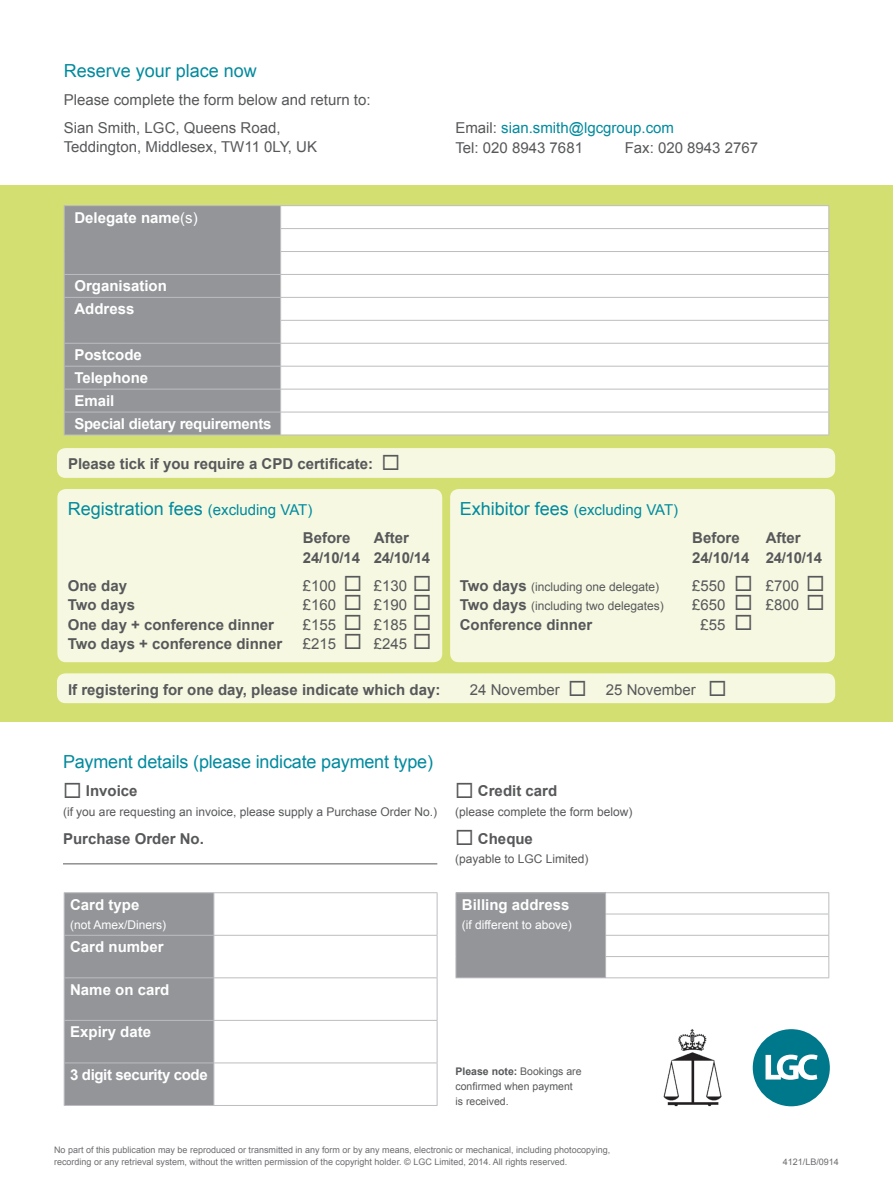
<style>
.page{position:relative;width:893px;height:1187px;background:#fff}
.page>*{position:absolute;margin:0;border:0;box-sizing:border-box;transform-origin:0 0}
.t1{font:18px "Arial";letter-spacing:-.01em;color:#008a9e}
.t2{font:700 15px/19.5px "Arial";color:#57585a}
.t3{font:15px/27.9px "Arial";color:#57585a}
.t4{font:700 15px/23px "Arial";color:#fff}
.t5{font:15px/19.5px "Arial";color:#008a9e}
.t6{font:700 15px/23px "Arial";letter-spacing:-.02em;color:#fff}
.t7{font:700 15px "Arial";letter-spacing:-.025em;color:#fff}
.t8{font:12px "Arial";color:#57585a}
.t9{font:12px "Arial";color:#fff}
.t10{font:10.5px/15px "Arial";color:#57585a}
.t11{font:9px/12px "Arial";color:#6c6d70}
.s1{font-weight:400}
.s2{font-size:15px}
.s3{color:#57585a}
.s4{font-size:18px}
.s5{font-weight:700;font-size:15px}
.s6{font-weight:700}
</style>
<div class="page">
<div style="left:65px;top:893px;width:148px;height:211px;background:#939598"></div>
<hr style="left:64px;top:892px;width:150px;height:1px;background:#bcbdc0">
<hr style="left:64px;top:893px;width:1px;height:41px;background:#bcbdc0">
<hr style="left:214px;top:892px;width:223px;height:1px;background:#bcbdc0">
<hr style="left:213px;top:893px;width:1px;height:41px;background:#bcbdc0">
<hr style="left:437px;top:893px;width:1px;height:41px;background:#bcbdc0">
<hr style="left:64px;top:934px;width:150px;height:1px;background:#bcbdc0">
<hr style="left:64px;top:935px;width:1px;height:42px;background:#bcbdc0">
<hr style="left:214px;top:934px;width:223px;height:1px;background:#bcbdc0">
<hr style="left:213px;top:935px;width:1px;height:42px;background:#bcbdc0">
<hr style="left:437px;top:935px;width:1px;height:42px;background:#bcbdc0">
<hr style="left:64px;top:977px;width:150px;height:1px;background:#bcbdc0">
<hr style="left:64px;top:978px;width:1px;height:41px;background:#bcbdc0">
<hr style="left:214px;top:977px;width:223px;height:1px;background:#bcbdc0">
<hr style="left:213px;top:978px;width:1px;height:41px;background:#bcbdc0">
<hr style="left:437px;top:978px;width:1px;height:41px;background:#bcbdc0">
<hr style="left:64px;top:1019px;width:150px;height:1px;background:#bcbdc0">
<hr style="left:64px;top:1020px;width:1px;height:42px;background:#bcbdc0">
<hr style="left:214px;top:1019px;width:223px;height:1px;background:#bcbdc0">
<hr style="left:213px;top:1020px;width:1px;height:42px;background:#bcbdc0">
<hr style="left:437px;top:1020px;width:1px;height:42px;background:#bcbdc0">
<hr style="left:64px;top:1062px;width:150px;height:1px;background:#bcbdc0">
<hr style="left:64px;top:1063px;width:1px;height:41px;background:#bcbdc0">
<hr style="left:214px;top:1062px;width:223px;height:1px;background:#bcbdc0">
<hr style="left:213px;top:1063px;width:1px;height:41px;background:#bcbdc0">
<hr style="left:437px;top:1063px;width:1px;height:41px;background:#bcbdc0">
<hr style="left:64px;top:1104px;width:150px;height:1px;background:#bcbdc0">
<hr style="left:214px;top:1104px;width:223px;height:1px;background:#bcbdc0">
<div style="left:456px;top:892px;width:150px;height:85px;background:#939598"></div>
<hr style="left:455px;top:892px;width:151px;height:1px;background:#bcbdc0">
<svg style="left:455px;top:893px;width:1px;height:84px"></svg>
<hr style="left:455px;top:977px;width:151px;height:1px;background:#bcbdc0">
<hr style="left:606px;top:892px;width:223px;height:1px;background:#bcbdc0">
<hr style="left:605px;top:913px;width:224px;height:1px;background:#bcbdc0">
<hr style="left:605px;top:934px;width:224px;height:1px;background:#bcbdc0">
<hr style="left:605px;top:956px;width:224px;height:1px;background:#bcbdc0">
<svg style="left:605px;top:893px;width:1px;height:84px"></svg>
<svg style="left:828px;top:893px;width:1px;height:84px"></svg>
<hr style="left:606px;top:977px;width:223px;height:1px;background:#bcbdc0">
<svg style="left:753px;top:1029px;width:77px;height:77px"></svg>
<img style="left:663px;top:1029px;width:59px;height:78px">
<div style="left:0;top:185px;width:893px;height:536px;background:#d4df71"></div>
<div style="left:65px;top:206px;width:215px;height:228px;background:#939598"></div>
<div style="left:281px;top:206px;width:547px;height:228px;background:#fff"></div>
<hr style="left:64px;top:205px;width:217px;height:1px;background:#bcbdc0">
<hr style="left:281px;top:205px;width:548px;height:1px;background:#bcbdc0">
<hr style="left:280px;top:228px;width:549px;height:1px;background:#bcbdc0">
<hr style="left:280px;top:251px;width:549px;height:1px;background:#bcbdc0">
<hr style="left:64px;top:274px;width:217px;height:1px;background:#bcbdc0">
<hr style="left:281px;top:274px;width:548px;height:1px;background:#bcbdc0">
<hr style="left:64px;top:297px;width:217px;height:1px;background:#bcbdc0">
<hr style="left:281px;top:297px;width:548px;height:1px;background:#bcbdc0">
<hr style="left:280px;top:320px;width:549px;height:1px;background:#bcbdc0">
<hr style="left:64px;top:343px;width:217px;height:1px;background:#bcbdc0">
<hr style="left:281px;top:343px;width:548px;height:1px;background:#bcbdc0">
<hr style="left:64px;top:366px;width:217px;height:1px;background:#bcbdc0">
<hr style="left:281px;top:366px;width:548px;height:1px;background:#bcbdc0">
<hr style="left:64px;top:389px;width:217px;height:1px;background:#bcbdc0">
<hr style="left:281px;top:389px;width:548px;height:1px;background:#bcbdc0">
<hr style="left:64px;top:411px;width:217px;height:1px;background:#bcbdc0">
<svg style="left:64px;top:206px;width:1px;height:228px"></svg>
<hr style="left:281px;top:411px;width:548px;height:1px;background:#bcbdc0">
<svg style="left:280px;top:206px;width:1px;height:228px"></svg>
<svg style="left:828px;top:206px;width:1px;height:228px"></svg>
<hr style="left:64px;top:434px;width:217px;height:1px;background:#bcbdc0">
<hr style="left:281px;top:434px;width:548px;height:1px;background:#bcbdc0">
<div style="left:57px;top:489px;width:385px;height:173px;background:#f6f8e2;border-radius:9px"></div>
<div style="left:450px;top:489px;width:385px;height:173px;background:#f6f8e2;border-radius:9px"></div>
<div style="left:57px;top:673px;width:778px;height:30px;background:#f6f8e2;border-radius:9px"></div>
<div style="left:57px;top:448px;width:778px;height:30px;background:#f6f8e2;border-radius:9px"></div>
<hr style="left:63px;top:863px;width:374px;height:1px;background:#57585a">
<p class="t1" style="left:64px;top:59px;width:195px">Reserve your place now</p>
<p class="t3" style="left:64px;top:86px;width:308px">Please complete the form below and return to:<br>Sian Smith, LGC, Queens Road,</p>
<p class="t3" style="left:64px;top:133px;width:255px">Teddington, Middlesex, TW11 0LY, UK</p>
<p class="t4" style="left:74px;top:206px;width:125px">Delegate name<span class="s1">(s)</span></p>
<p class="t4" style="left:74px;top:275px;width:94px">Organisation<br>Address</p>
<p class="t6" style="left:74px;top:344px;width:198px">Postcode<br>Telephone<br>Email<br>Special dietary requirements</p>
<p class="t2" style="left:68px;top:454px;width:334px">Please tick if you require a CPD certificate: ◻</p>
<p class="t1" style="left:68px;top:497px;width:246px">Registration fees <span class="s2">(excluding VAT)</span></p>
<p class="t2" style="left:303px;top:528px;width:49px">Before</p>
<p class="t2" style="left:303px;top:528px;width:129px;text-indent:71px">After<br>24/10/14 24/10/14</p>
<p class="t2" style="left:68px;top:576px;width:61px">One day</p>
<p class="t3" style="left:303px;top:571px;width:130px">£100 ◻ £130 ◻</p>
<p class="t2" style="left:68px;top:595px;width:69px">Two days</p>
<p class="t3" style="left:303px;top:591px;width:130px">£160 ◻ £190 ◻</p>
<p class="t2" style="left:68px;top:615px;width:208px">One day + conference dinner</p>
<p class="t3" style="left:303px;top:610px;width:130px">£155 ◻ £185 ◻</p>
<p class="t2" style="left:68px;top:634px;width:216px">Two days + conference dinner</p>
<p class="t3" style="left:303px;top:630px;width:130px">£215 ◻ £245 ◻</p>
<p class="t5" style="left:455px;top:118px;width:220px"><span class="s3">Email:</span> sian.smith@lgcgroup.com<br><span class="s3">Tel: 020 8943 7681</span></p>
<p class="t3" style="left:625px;top:134px;width:135px">Fax: 020 8943 2767</p>
<p class="t5" style="left:460px;top:500px;width:220px"><span class="s4">Exhibitor fees</span> (excluding VAT)</p>
<p class="t2" style="left:692px;top:528px;width:131px;text-indent:74px">After<br>24/10/14 24/10/14</p>
<p class="t2" style="left:692px;top:528px;width:49px">Before</p>
<p class="t8" style="left:460px;top:578px;width:201px"><span class="s5">Two days</span> (including one delegate)</p>
<p class="t3" style="left:692px;top:571px;width:134px">£550 ◻ £700 ◻</p>
<p class="t8" style="left:460px;top:598px;width:206px"><span class="s5">Two days</span> (including two delegates)</p>
<p class="t3" style="left:692px;top:591px;width:134px">£650 ◻ £800 ◻</p>
<p class="t2" style="left:460px;top:615px;width:134px">Conference dinner</p>
<p class="t3" style="left:701px;top:610px;width:54px">£55 ◻</p>
<p class="t2" style="left:68px;top:680px;width:374px">If registering for one day, please indicate which day:</p>
<p class="t3" style="left:470px;top:675px;width:259px">24 November ◻ 25 November ◻</p>
<p class="t1" style="left:63px;top:750px;width:372px">Payment details (please indicate payment type)</p>
<p class="t2" style="left:63px;top:781px;width:76px">◻ Invoice</p>
<p class="t8" style="left:63px;top:803px;width:376px">(if you are requesting an invoice, please supply a Purchase Order No.)</p>
<p class="t2" style="left:63px;top:829px;width:142px">Purchase Order No.</p>
<p class="t4" style="left:70px;top:893px;width:71px">Card type</p>
<p class="t9" style="left:70px;top:917px;width:98px">(not Amex/Diners)</p>
<p class="t4" style="left:70px;top:935px;width:95px">Card number</p>
<p class="t4" style="left:70px;top:978px;width:101px">Name on card</p>
<p class="t4" style="left:70px;top:1020px;width:82px">Expiry date</p>
<p class="t7" style="left:70px;top:1064px;width:139px">3 digit security code</p>
<p class="t2" style="left:455px;top:781px;width:104px">◻ Credit card</p>
<p class="t8" style="left:455px;top:803px;width:179px">(please complete the form below)</p>
<p class="t2" style="left:455px;top:829px;width:79px">◻ Cheque</p>
<p class="t8" style="left:455px;top:851px;width:135px">(payable to LGC Limited)</p>
<p class="t4" style="left:462px;top:893px;width:109px">Billing address</p>
<p class="t9" style="left:462px;top:917px;width:111px">(if different to above)</p>
<p class="t10" style="left:455px;top:1063px;width:128px"><span class="s6">Please note:</span> Bookings are confirmed when payment is received.</p>
<p class="t11" style="left:54px;top:1143px;width:558px">No part of this publication may be reproduced or transmitted in any form or by any means, electronic or mechanical, including photocopying, recording or any retrieval system, without the written permission of the copyright holder. © LGC Limited, 2014. All rights reserved.</p>
<p class="t11" style="left:783px;top:1155px;width:58px">4121/LB/0914</p>
</div>
